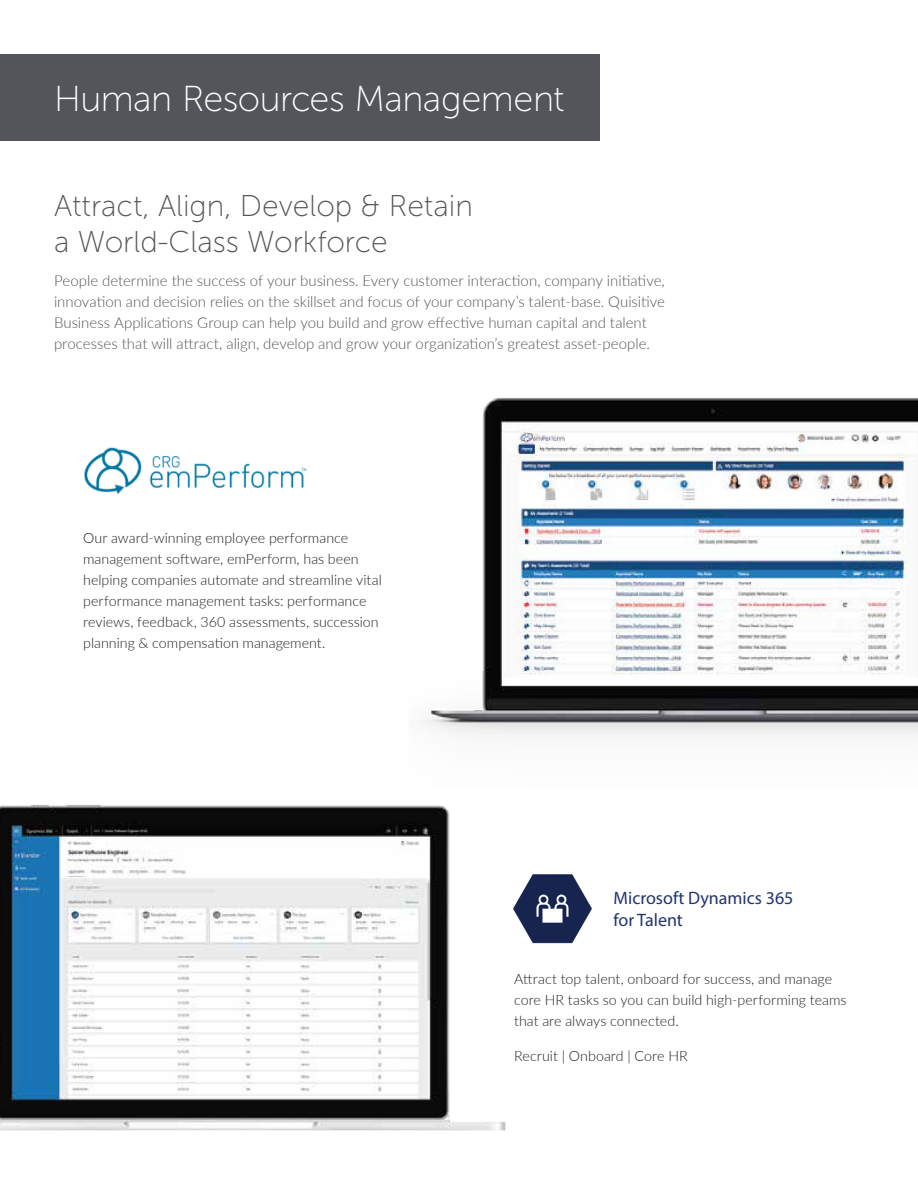
<style>
.page{position:relative;width:918px;height:1188px;background:#fff}
.page>*{position:absolute;margin:0;border:0;box-sizing:border-box;transform-origin:0 0}
.Body_Text{font:36px "Museo Sans 100";letter-spacing:-.015em;color:#fff}
.t1{font:30px/36px "Museo Sans 100";color:#54555a}
.t2{font:18px "Myriad Pro";color:#22346f}
.Body_Text-2{font:300 15px/21px "Lato";color:#54555a}
.Body_Text-3{font:300 14.25px/21px "Lato";color:#231f20}
</style>
<div class="page">
<div style="left:0;top:54px;width:599px;height:86px;background:#54555a"></div>
<img style="left:423px;top:398px;width:495px;height:340px">
<img style="left:0;top:804px;width:505px;height:326px">
<img style="left:84px;top:448px;width:223px;height:45px">
<img style="left:491px;top:873px;width:101px;height:70px">
<p class="Body_Text" style="left:54px;top:79px;width:512px">Human Resources Management</p>
<p class="t1" style="left:54px;top:188px;width:420px">Attract, Align, Develop &amp; Retain a World-Class Workforce</p>
<p class="Body_Text-2" style="left:54px;top:270px;width:613px">People determine the success of your business. Every customer interaction, company initiative, innovation and decision relies on the skillset and focus of your company’s talent-base. Quisitive Business Applications Group can help you build and grow effective human capital and talent processes that will attract, align, develop and grow your organization’s greatest asset-people.</p>
<p class="Body_Text-3" style="left:83px;top:526px;width:300px">Our award-winning employee performance management software, emPerform, has been helping companies automate and streamline vital performance management tasks: performance reviews, feedback, 360 assessments, succession planning &amp; compensation management.</p>
<p class="t2" style="left:613px;top:887px;width:182px">Microsoft Dynamics 365</p>
<p class="t2" style="left:613px;top:908px;width:71px">for Talent</p>
<p class="Body_Text-3" style="left:514px;top:968px;width:334px">Attract top talent, onboard for success, and manage core HR tasks so you can build high-performing teams that are always connected.</p>
<p class="Body_Text-3" style="left:514px;top:1045px;width:175px">Recruit | Onboard | Core HR</p>
</div>
